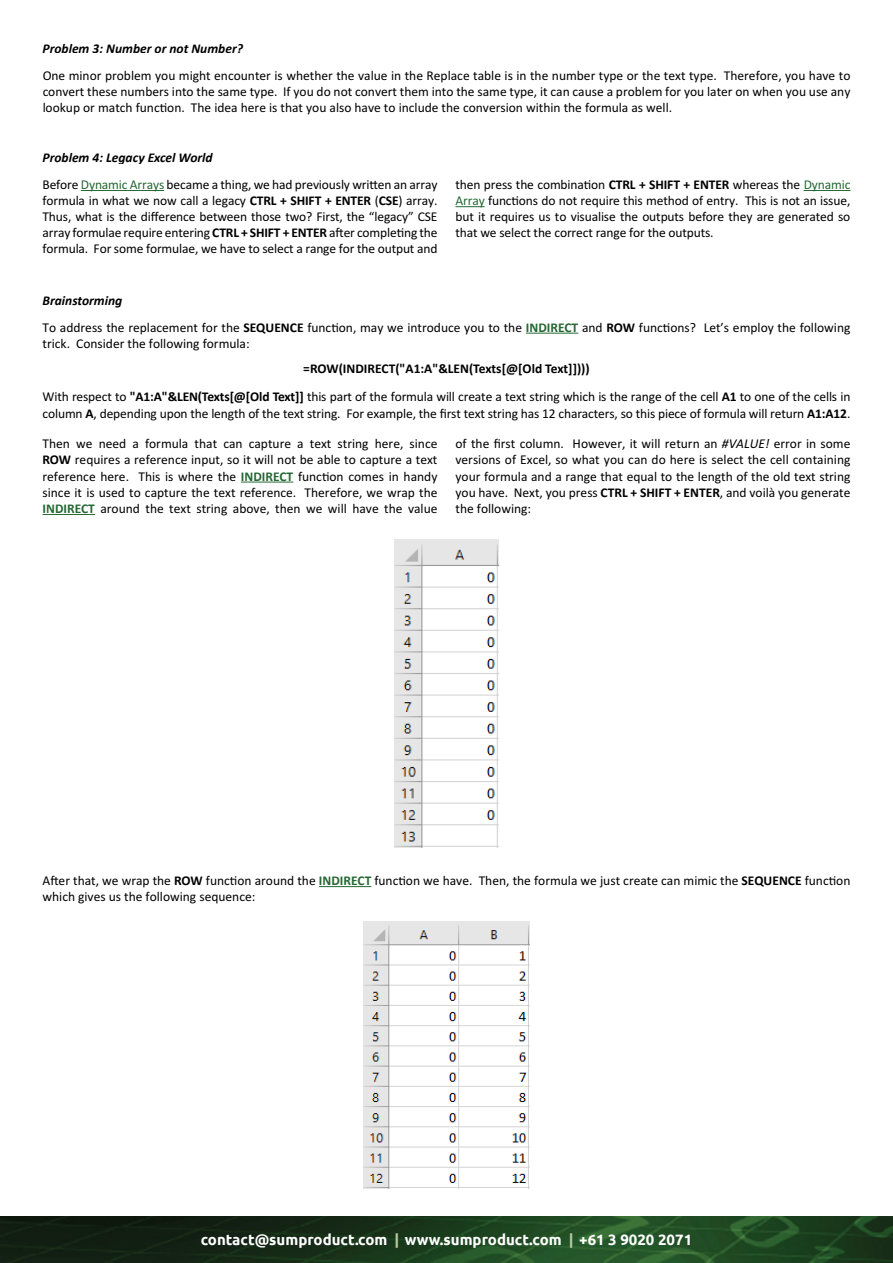
<style>
.page{position:relative;width:893px;height:1263px;background:#fff}
.page>*{position:absolute;margin:0;border:0;box-sizing:border-box;transform-origin:0 0}
.t1{font:700 15px "Ubuntu";color:#fff}
.t2{font:13.5px/16.2px "Calibri";color:#000;text-align:justify}
.t3{font:italic 700 13.5px "Calibri";color:#000}
.s1{color:#266834}
.s2{font-weight:700}
.s3{font-weight:700;color:#266834}
.s4{font-style:italic}
.s5{color:#b7cb9e}
</style>
<div class="page">
<img style="left:0;top:1217px;width:893px;height:46px">
<hr style="left:81px;top:190px;width:83px;height:1px;background:#266834">
<hr style="left:804px;top:190px;width:46px;height:1px;background:#266834">
<hr style="left:455px;top:206px;width:30px;height:1px;background:#266834">
<hr style="left:526px;top:333px;width:52px;height:1px;background:#266834">
<hr style="left:241px;top:482px;width:52px;height:1px;background:#266834">
<hr style="left:43px;top:514px;width:52px;height:1px;background:#266834">
<hr style="left:319px;top:886px;width:52px;height:1px;background:#266834">
<img style="left:395px;top:540px;width:103px;height:307px">
<img style="left:364px;top:922px;width:165px;height:266px">
<p class="t3" style="left:43px;top:40px;width:202px">Problem 3: Number or not Number?</p>
<p class="t2" style="left:43px;top:67px;width:809px">One minor problem you might encounter is whether the value in the Replace table is in the number type or the text type. Therefore, you have to convert these numbers into the same type. If you do not convert them into the same type, it can cause a problem for you later on when you use any lookup or match function. The idea here is that you also have to include the conversion within the formula as well.</p>
<p class="t3" style="left:43px;top:149px;width:172px">Problem 4: Legacy Excel World</p>
<p class="t2" style="left:43px;top:176px;width:396px">Before <span class="s1">Dynamic Arrays</span> became a thing, we had previously written an array formula in what we now call a legacy <span class="s2">CTRL + SHIFT + ENTER</span> (<span class="s2">CSE</span>) array.<br>Thus, what is the difference between those two? First, the “legacy” CSE array formulae require entering <span class="s2">CTRL + SHIFT + ENTER</span> after completing the formula. For some formulae, we have to select a range for the output and</p>
<p class="t2" style="left:455px;top:176px;width:396px">then press the combination <span class="s2">CTRL + SHIFT + ENTER</span> whereas the <span class="s1">Dynamic Array</span> functions do not require this method of entry. This is not an issue, but it requires us to visualise the outputs before they are generated so that we select the correct range for the outputs.</p>
<p class="t3" style="left:43px;top:292px;width:81px">Brainstorming</p>
<p class="t2" style="left:43px;top:319px;width:809px">To address the replacement for the <span class="s2">SEQUENCE</span> function, may we introduce you to the <span class="s3">INDIRECT</span> and <span class="s2">ROW</span> functions? Let’s employ the following trick. Consider the following formula:</p>
<p class="t2" style="left:43px;top:353px;width:809px;line-height:29px;text-align:center"><span class="s2">=ROW(INDIRECT("A1:A"&amp;LEN(Texts[@[Old Text]])))<br></span>With respect to <span class="s2">"A1:A"&amp;LEN(Texts[@[Old Text]]</span> this part of the formula will create a text string which is the range of the cell <span class="s2">A1</span> to one of the cells in</p>
<p class="t2" style="left:43px;top:405px;width:809px">column <span class="s2">A</span>, depending upon the length of the text string. For example, the first text string has 12 characters, so this piece of formula will return <span class="s2">A1:A12</span>.</p>
<p class="t2" style="left:43px;top:435px;width:396px">Then we need a formula that can capture a text string here, since <span class="s2">ROW</span> requires a reference input, so it will not be able to capture a text reference here. This is where the <span class="s3">INDIRECT</span> function comes in handy since it is used to capture the text reference. Therefore, we wrap the <span class="s3">INDIRECT</span> around the text string above, then we will have the value</p>
<p class="t2" style="left:455px;top:435px;width:396px">of the first column. However, it will return an <span class="s4">#VALUE!</span> error in some versions of Excel, so what you can do here is select the cell containing your formula and a range that equal to the length of the old text string you have. Next, you press <span class="s2">CTRL + SHIFT + ENTER</span>, and voilà you generate the following:</p>
<p class="t2" style="left:43px;top:872px;width:809px">After that, we wrap the <span class="s2">ROW</span> function around the <span class="s3">INDIRECT</span> function we have. Then, the formula we just create can mimic the <span class="s2">SEQUENCE</span> function which gives us the following sequence:</p>
<p class="t1" style="left:201px;top:1231px;width:493px">contact@sumproduct.com <span class="s5">|</span> www.sumproduct.com <span class="s5">|</span> +61 3 9020 2071</p>
</div>
